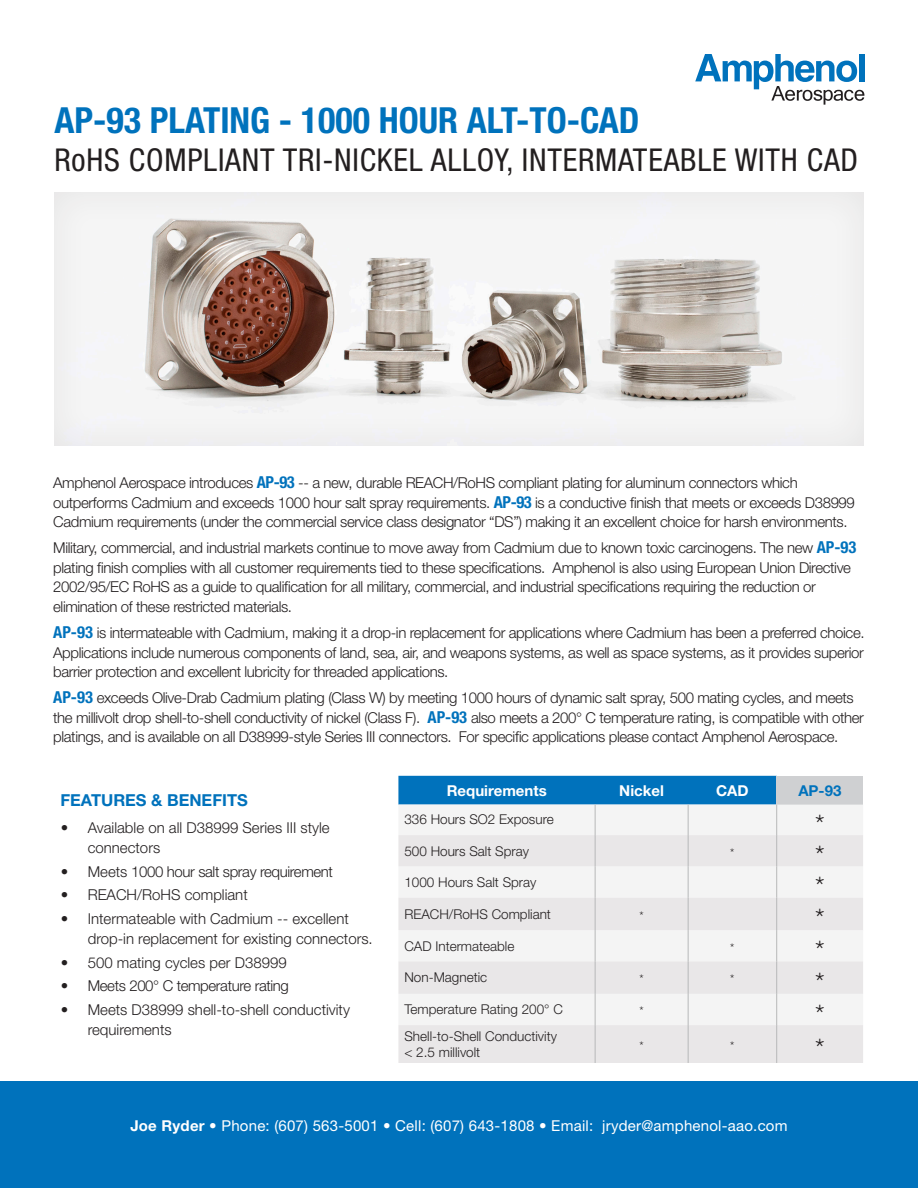
<style>
.page{position:relative;width:918px;height:1188px;background:#fff}
.page>*{position:absolute;margin:0;border:0;box-sizing:border-box;transform-origin:0 0}
.t1{font:700 condensed 36px "Helvetica Neue LT Std";color:#0072bc}
.t2{font:condensed 31.5px "Helvetica Neue LT Std";letter-spacing:.025em;color:#231f20}
.Body_Text{font:300 27px "Helvetica Neue LT Std";color:#231f20}
.t3{font:700 16.5px "Helvetica Neue LT Std";color:#0072bc}
.t4{font:300 15px/19.5px "Helvetica Neue LT Std";letter-spacing:-.025em;color:#231f20}
.t5{font:300 15px/19.5px "Helvetica Neue LT Std";color:#231f20}
.t6{font:15px "Helvetica Neue LT Std";letter-spacing:.015em;color:#fff}
.Header_Text{font:700 15px "Helvetica Neue LT Std";color:#fff}
.Header_Text-2{font:700 15px "Helvetica Neue LT Std";color:#0072bc}
.Body_Text-2{font:300 13.5px "Helvetica Neue LT Std";color:#231f20}
.Body_Text-3{font:300 12px "Helvetica Neue LT Std";color:#231f20}
.s1{font-weight:700;font-stretch:condensed;font-size:16.5px;color:#0072bc}
.s2{font-weight:700}
.s3{font-weight:300}
</style>
<div class="page">
<div style="left:0;top:1082px;width:918px;height:106px;background:#0072bc"></div>
<svg style="left:695px;top:54px;width:169px;height:51px"></svg>
<div style="left:54px;top:191px;width:811px;height:255px;background:#231f20;opacity:.08"></div>
<div style="left:398px;top:776px;width:379px;height:29px;background:#0072bc"></div>
<div style="left:777px;top:776px;width:86px;height:29px;background:#cfd0d2"></div>
<div style="left:399px;top:805px;width:464px;height:30px;background:#f4f4f4"></div>
<svg style="left:398px;top:835px;width:465px;height:228px;fill:#e9e7e8"></svg>
<hr style="left:595px;top:805px;width:1px;height:30px;background:#b7b8b9">
<hr style="left:688px;top:805px;width:1px;height:30px;background:#b7b8b9">
<hr style="left:776px;top:805px;width:1px;height:30px;background:#b7b8b9">
<hr style="left:595px;top:835px;width:1px;height:31px;background:#b7b8b9">
<hr style="left:688px;top:835px;width:1px;height:31px;background:#b7b8b9">
<hr style="left:776px;top:835px;width:1px;height:31px;background:#b7b8b9">
<hr style="left:595px;top:866px;width:1px;height:32px;background:#b7b8b9">
<hr style="left:688px;top:866px;width:1px;height:32px;background:#b7b8b9">
<hr style="left:776px;top:866px;width:1px;height:32px;background:#b7b8b9">
<hr style="left:595px;top:898px;width:1px;height:32px;background:#b7b8b9">
<hr style="left:688px;top:898px;width:1px;height:32px;background:#b7b8b9">
<hr style="left:776px;top:898px;width:1px;height:32px;background:#b7b8b9">
<hr style="left:595px;top:930px;width:1px;height:31px;background:#b7b8b9">
<hr style="left:688px;top:930px;width:1px;height:31px;background:#b7b8b9">
<hr style="left:776px;top:930px;width:1px;height:31px;background:#b7b8b9">
<hr style="left:595px;top:961px;width:1px;height:33px;background:#b7b8b9">
<hr style="left:688px;top:961px;width:1px;height:33px;background:#b7b8b9">
<hr style="left:776px;top:961px;width:1px;height:33px;background:#b7b8b9">
<hr style="left:595px;top:994px;width:1px;height:31px;background:#b7b8b9">
<hr style="left:688px;top:994px;width:1px;height:31px;background:#b7b8b9">
<hr style="left:776px;top:994px;width:1px;height:31px;background:#b7b8b9">
<hr style="left:595px;top:1025px;width:1px;height:38px;background:#b7b8b9">
<hr style="left:688px;top:1025px;width:1px;height:38px;background:#b7b8b9">
<hr style="left:776px;top:1025px;width:1px;height:38px;background:#b7b8b9">
<p class="t1" style="left:54px;top:98px;width:586px">AP-93 PLATING - 1000 HOUR ALT-TO-CAD</p>
<p class="t2" style="left:54px;top:141px;width:805px">RoHS COMPLIANT TRI-NICKEL ALLOY, INTERMATEABLE WITH CAD</p>
<p class="t4" style="left:53px;top:473px;width:803px">Amphenol Aerospace introduces <span class="s1">AP-93</span> -- a new, durable REACH/RoHS compliant plating for aluminum connectors which outperforms Cadmium and exceeds 1000 hour salt spray requirements. <span class="s1">AP-93</span> is a conductive finish that meets or exceeds D38999<br>Cadmium requirements (under the commercial service class designator “DS”) making it an excellent choice for harsh environments.</p>
<p class="t4" style="left:53px;top:538px;width:805px">Military, commercial, and industrial markets continue to move away from Cadmium due to known toxic carcinogens. The new <span class="s1">AP-93 </span>plating finish complies with all customer requirements tied to these specifications. Amphenol is also using European Union Directive 2002/95/EC RoHS as a guide to qualification for all military, commercial, and industrial specifications requiring the reduction or elimination of these restricted materials.</p>
<p class="t4" style="left:53px;top:623px;width:813px;text-align:justify"><span class="s1">AP-93</span> is intermateable with Cadmium, making it a drop-in replacement for applications where Cadmium has been a preferred choice.<br>Applications include numerous components of land, sea, air, and weapons systems, as well as space systems, as it provides superior barrier protection and excellent lubricity for threaded applications.</p>
<p class="t4" style="left:53px;top:688px;width:812px"><span class="s1">AP-93</span> exceeds Olive-Drab Cadmium plating (Class W) by meeting 1000 hours of dynamic salt spray, 500 mating cycles, and meets the millivolt drop shell-to-shell conductivity of nickel (Class F). <span class="s1">AP-93</span> also meets a 200° C temperature rating, is compatible with other platings, and is available on all D38999-style Series III connectors. For specific applications please contact Amphenol Aerospace.</p>
<p class="t3" style="left:60px;top:789px;width:189px">FEATURES &amp; BENEFITS</p>
<p class="t5" style="left:88px;top:818px;width:244px;text-indent:-27px">• Available on all D38999 Series III style connectors</p>
<p class="t4" style="left:61px;top:861px;width:274px">• Meets 1000 hour salt spray requirement</p>
<p class="t5" style="left:61px;top:885px;width:189px">• REACH/RoHS compliant</p>
<p class="t5" style="left:88px;top:909px;width:287px;text-indent:-27px">• Intermateable with Cadmium -- excellent drop-in replacement for existing connectors.</p>
<p class="t5" style="left:61px;top:952px;width:227px">• 500 mating cycles per D38999</p>
<p class="t4" style="left:61px;top:976px;width:230px">• Meets 200° C temperature rating</p>
<p class="t5" style="left:88px;top:1000px;width:264px;text-indent:-27px">• Meets D38999 shell-to-shell conductivity requirements</p>
<p class="Header_Text" style="left:447px;top:781px;width:101px">Requirements</p>
<p class="Header_Text" style="left:619px;top:781px;width:46px">Nickel</p>
<p class="Header_Text" style="left:716px;top:781px;width:34px">CAD</p>
<p class="Header_Text-2" style="left:798px;top:781px;width:45px">AP-93</p>
<p class="Body_Text-2" style="left:404px;top:811px;width:151px">336 Hours SO2 Exposure</p>
<p class="Body_Text" style="left:815px;top:808px;width:11px">*</p>
<p class="Body_Text-2" style="left:404px;top:843px;width:126px">500 Hours Salt Spray</p>
<p class="Body_Text-3" style="left:730px;top:845px;width:6px">*</p>
<p class="Body_Text" style="left:815px;top:839px;width:11px">*</p>
<p class="Body_Text-2" style="left:404px;top:874px;width:134px">1000 Hours Salt Spray</p>
<p class="Body_Text" style="left:815px;top:870px;width:11px">*</p>
<p class="Body_Text-2" style="left:404px;top:906px;width:148px">REACH/RoHS Compliant</p>
<p class="Body_Text-3" style="left:640px;top:908px;width:6px">*</p>
<p class="Body_Text" style="left:815px;top:902px;width:11px">*</p>
<p class="Body_Text-2" style="left:404px;top:937px;width:112px">CAD Intermateable</p>
<p class="Body_Text-3" style="left:730px;top:940px;width:6px">*</p>
<p class="Body_Text" style="left:815px;top:934px;width:11px">*</p>
<p class="Body_Text-2" style="left:404px;top:969px;width:84px">Non-Magnetic</p>
<p class="Body_Text-3" style="left:640px;top:972px;width:6px">*</p>
<p class="Body_Text-3" style="left:730px;top:972px;width:6px">*</p>
<p class="Body_Text" style="left:815px;top:966px;width:11px">*</p>
<p class="Body_Text-2" style="left:404px;top:1001px;width:160px">Temperature Rating 200° C</p>
<p class="Body_Text-3" style="left:640px;top:1004px;width:6px">*</p>
<p class="Body_Text" style="left:815px;top:998px;width:11px">*</p>
<p class="Body_Text-2" style="left:404px;top:1028px;width:154px">Shell-to-Shell Conductivity</p>
<p class="Body_Text-2" style="left:404px;top:1044px;width:77px">&lt; 2.5 millivolt</p>
<p class="Body_Text-3" style="left:640px;top:1038px;width:6px">*</p>
<p class="Body_Text-3" style="left:730px;top:1038px;width:6px">*</p>
<p class="Body_Text" style="left:815px;top:1032px;width:11px">*</p>
<p class="t6" style="left:130px;top:1116px;width:659px"><span class="s2">Joe Ryder</span> <span class="s3">•</span> Phone: (607) 563-5001 <span class="s3">•</span> Cell: (607) 643-1808 <span class="s3">•</span> Email: jryder@amphenol-aao.com</p>
</div>
